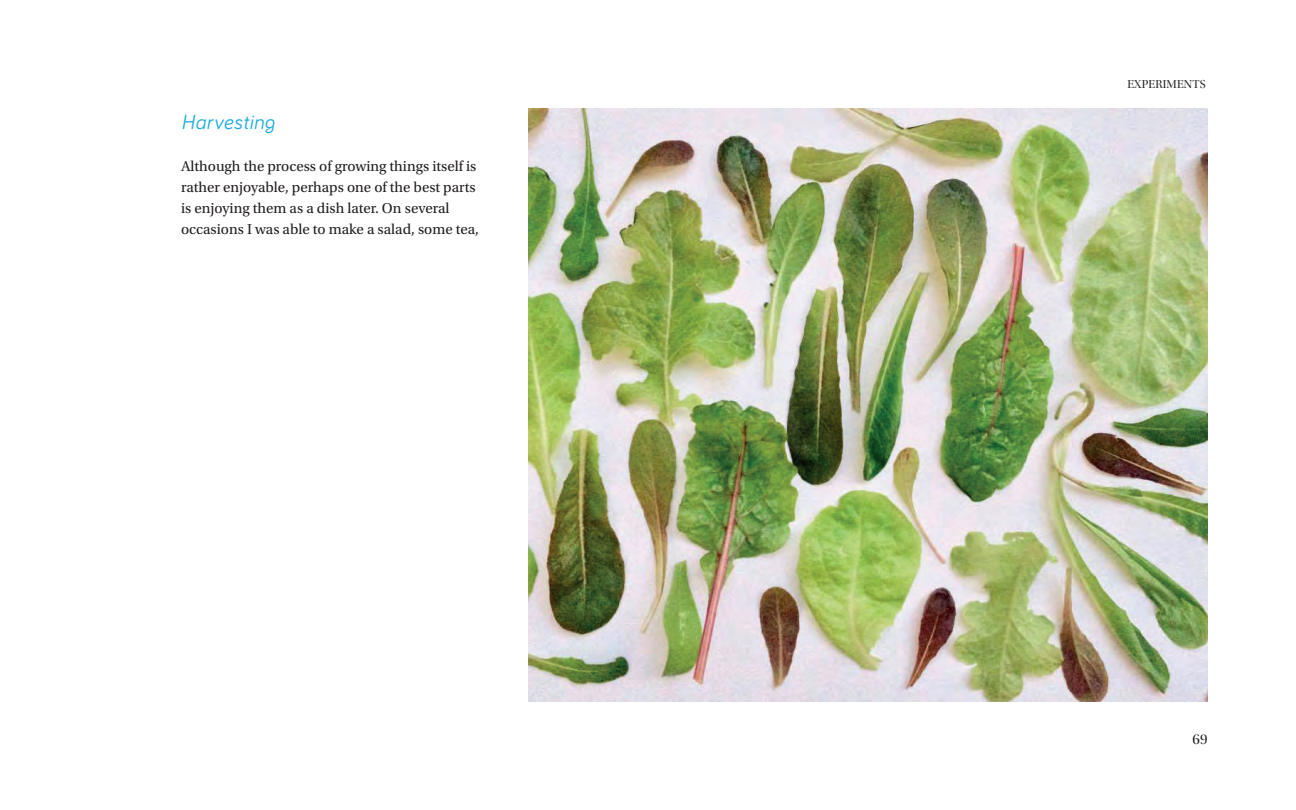
<style>
.page{position:relative;width:1296px;height:810px;background:#fff}
.page>*{position:absolute;margin:0;border:0;box-sizing:border-box;transform-origin:0 0}
.italic_definitions{font:italic 21px "Bariol";letter-spacing:.02em;color:#1faddb}
.Body{font:15px/21px "Utopia Std";color:#231f20}
.t1{font:15px "Utopia Std Disp";color:#231f20}
.t2{font:12px "Utopia Std Disp";letter-spacing:.01em;color:#231f20}
</style>
<div class="page">
<img style="left:528px;top:109px;width:680px;height:593px">
<p class="italic_definitions" style="left:181px;top:108px;width:95px">Harvesting</p>
<p class="Body" style="left:181px;top:156px;width:299px">Although the process of growing things itself is rather enjoyable, perhaps one of the best parts is enjoying them as a dish later. On several occasions I was able to make a salad, some tea,</p>
<p class="t2" style="left:1127px;top:77px;width:80px">EXPERIMENTS</p>
<p class="t1" style="left:1193px;top:731px;width:16px">69</p>
</div>
